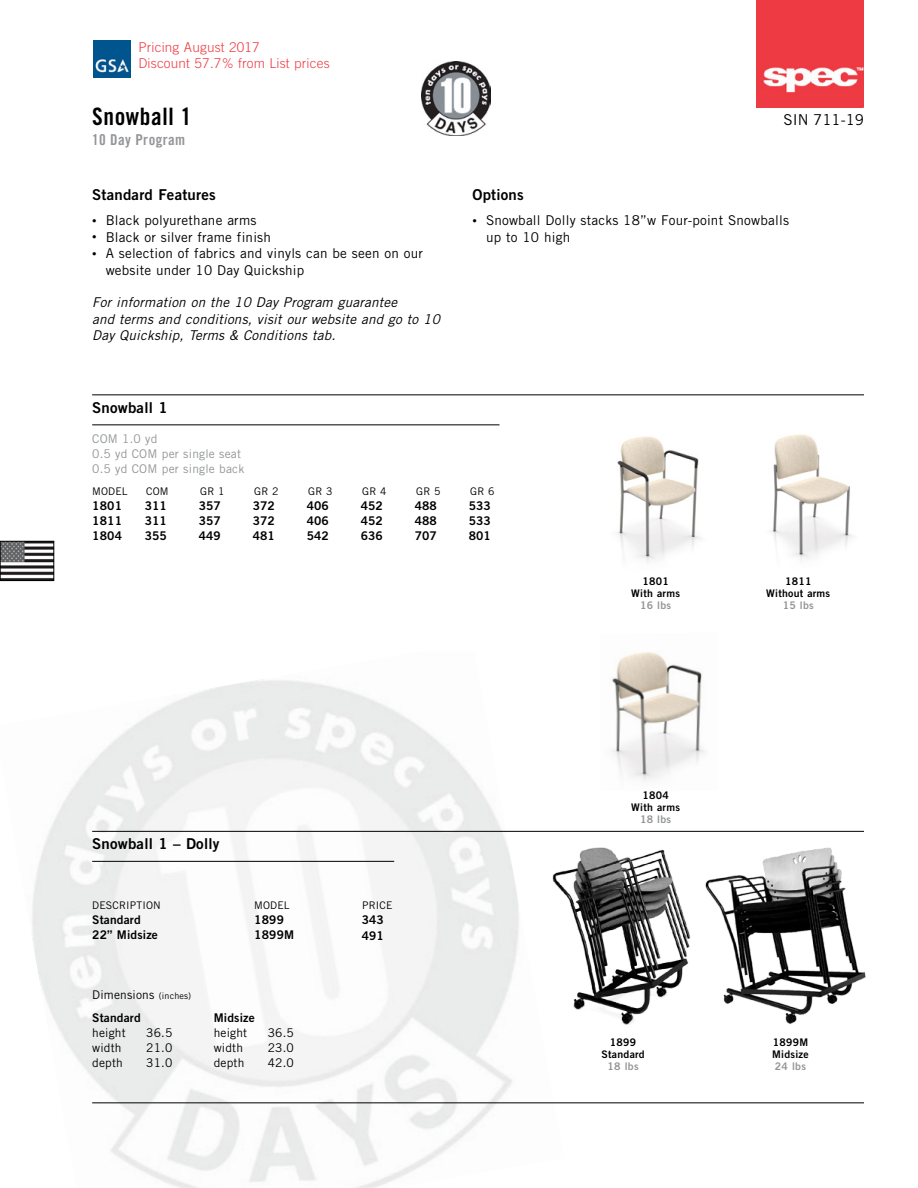
<style>
.page{position:relative;width:918px;height:1188px;background:#fff}
.page>*{position:absolute;margin:0;border:0;box-sizing:border-box;transform-origin:0 0}
.t1{font:24px "Trade Gothic LT Std Bd Cn 20";letter-spacing:.025em;color:#000}
.t2{font:15px "Trade Gothic LT Std Bd 2";letter-spacing:.015em;color:#000}
.t3{font:15px "Trade Gothic LT Std Bd Cn 20";letter-spacing:.025em;color:#939598}
.t4{font:15px "Trade Gothic LT Std";color:#000}
.t5{font:13.5px/16.5px "Trade Gothic LT Std";letter-spacing:.015em;color:#000}
.t6{font:italic 13.5px/16.5px "Trade Gothic LT Std";letter-spacing:.015em;color:#000}
.t7{font:300 13.5px/16.5px "Trade Gothic LT Std";letter-spacing:.015em;color:#ef3a42}
.t8{font:12px/15px "Trade Gothic LT Std Bd 2";color:#000;text-align:justify}
.t9{font:12px "Trade Gothic LT Std";letter-spacing:.015em;color:#000}
.t10{font:12px/15px "Trade Gothic LT Std";letter-spacing:.015em;color:#939598}
.t11{font:10.5px/12px "Trade Gothic LT Std Bd 2";letter-spacing:.025em;color:#000;text-align:center}
.t12{font:10.5px "Trade Gothic LT Std";letter-spacing:.015em;color:#000}
.t13{font:10.5px "Trade Gothic LT Std Bd 2";letter-spacing:.025em;color:#939598}
.s1{font-size:9px}
</style>
<div class="page">
<img style="left:757px;top:0;width:107px;height:108px">
<img style="left:2px;top:543px;width:50px;height:36px">
<div style="left:0;top:541px;width:54px;height:40px;border:1px solid #000"></div>
<img style="left:93px;top:40px;width:37px;height:37px">
<img style="left:32px;top:679px;width:532px;height:509px">
<img style="left:421px;top:61px;width:69px;height:74px">
<hr style="left:92px;top:395px;width:772px;height:1px;background:#000">
<hr style="left:92px;top:425px;width:407px;height:1px;background:#000">
<hr style="left:92px;top:831px;width:772px;height:1px;background:#000">
<hr style="left:92px;top:861px;width:302px;height:1px;background:#000">
<hr style="left:92px;top:1103px;width:772px;height:1px;background:#000">
<img style="left:616px;top:436px;width:84px;height:126px">
<img style="left:771px;top:434px;width:81px;height:126px">
<img style="left:612px;top:652px;width:93px;height:129px">
<img style="left:549px;top:845px;width:142px;height:188px">
<img style="left:705px;top:847px;width:161px;height:177px">
<p class="t7" style="left:138px;top:39px;width:193px">Pricing August 2017<br>Discount 57.7% from List prices</p>
<h1 class="t1" style="left:92px;top:102px;width:101px">Snowball 1</h1>
<p class="t3" style="left:92px;top:130px;width:94px">10 Day Program</p>
<p class="t2" style="left:92px;top:186px;width:125px">Standard Features</p>
<p class="t5" style="left:92px;top:212px;width:166px"><span class="s1">•</span> Black polyurethane arms</p>
<p class="t5" style="left:92px;top:228px;width:180px"><span class="s1">•</span> Black or silver frame finish</p>
<p class="t5" style="left:106px;top:245px;width:319px;text-indent:-14px"><span class="s1">•</span> A selection of fabrics and vinyls can be seen on our website under 10 Day Quickship</p>
<p class="t6" style="left:92px;top:295px;width:349px">For information on the 10 Day Program guarantee<br>and terms and conditions, visit our website and go to 10<br>Day Quickship, Terms &amp; Conditions tab.</p>
<p class="t4" style="left:784px;top:111px;width:82px">SIN 711-19</p>
<p class="t2" style="left:472px;top:186px;width:53px">Options</p>
<p class="t5" style="left:486px;top:212px;width:304px;text-indent:-14px"><span class="s1">•</span> Snowball Dolly stacks 18”w Four-point Snowballs up to 10 high</p>
<p class="t2" style="left:92px;top:398px;width:77px">Snowball 1</p>
<p class="t10" style="left:92px;top:431px;width:154px">COM 1.0 yd<br>0.5 yd COM per single seat<br>0.5 yd COM per single back</p>
<p class="t12" style="left:92px;top:485px;width:37px">MODEL</p>
<p class="t12" style="left:146px;top:485px;width:24px">COM</p>
<p class="t12" style="left:200px;top:485px;width:26px">GR 1</p>
<p class="t12" style="left:254px;top:485px;width:26px">GR 2</p>
<p class="t12" style="left:308px;top:485px;width:26px">GR 3</p>
<p class="t12" style="left:362px;top:485px;width:26px">GR 4</p>
<p class="t12" style="left:416px;top:485px;width:26px">GR 5</p>
<p class="t12" style="left:470px;top:485px;width:26px">GR 6</p>
<p class="t8" style="left:92px;top:498px;width:31px">1801<br>1811<br>1804</p>
<p class="t8" style="left:145px;top:498px;width:23px">311</p>
<p class="t8" style="left:199px;top:498px;width:23px">357</p>
<p class="t8" style="left:253px;top:498px;width:23px">372</p>
<p class="t8" style="left:307px;top:498px;width:23px">406</p>
<p class="t8" style="left:361px;top:498px;width:23px">452</p>
<p class="t8" style="left:415px;top:498px;width:23px">488</p>
<p class="t8" style="left:469px;top:498px;width:23px">533</p>
<p class="t8" style="left:145px;top:513px;width:23px">311</p>
<p class="t8" style="left:199px;top:513px;width:23px">357</p>
<p class="t8" style="left:253px;top:513px;width:23px">372</p>
<p class="t8" style="left:307px;top:513px;width:23px">406</p>
<p class="t8" style="left:361px;top:513px;width:23px">452</p>
<p class="t8" style="left:415px;top:513px;width:23px">488</p>
<p class="t8" style="left:469px;top:513px;width:23px">533</p>
<p class="t8" style="left:145px;top:528px;width:23px">355</p>
<p class="t8" style="left:199px;top:528px;width:23px">449</p>
<p class="t8" style="left:253px;top:528px;width:23px">481</p>
<p class="t8" style="left:307px;top:528px;width:23px">542</p>
<p class="t8" style="left:361px;top:528px;width:23px">636</p>
<p class="t8" style="left:415px;top:528px;width:23px">707</p>
<p class="t8" style="left:469px;top:528px;width:23px">801</p>
<p class="t2" style="left:92px;top:835px;width:129px">Snowball 1 – Dolly</p>
<p class="t12" style="left:92px;top:899px;width:70px">DESCRIPTION</p>
<p class="t12" style="left:254px;top:899px;width:37px">MODEL</p>
<p class="t12" style="left:362px;top:899px;width:32px">PRICE</p>
<p class="t8" style="left:92px;top:912px;width:50px">Standard</p>
<p class="t8" style="left:254px;top:912px;width:31px">1899</p>
<p class="t8" style="left:92px;top:927px;width:67px">22” Midsize</p>
<p class="t8" style="left:254px;top:927px;width:42px">1899M</p>
<p class="t8" style="left:362px;top:912px;width:23px;line-height:15.5px">343<br>491</p>
<p class="t9" style="left:92px;top:988px;width:101px">Dimensions <span class="s1">(inches)</span></p>
<p class="t8" style="left:92px;top:1010px;width:50px">Standard</p>
<p class="t8" style="left:214px;top:1010px;width:43px">Midsize</p>
<p class="t9" style="left:92px;top:1025px;width:35px">height</p>
<p class="t9" style="left:146px;top:1025px;width:28px">36.5</p>
<p class="t9" style="left:214px;top:1025px;width:35px">height</p>
<p class="t9" style="left:268px;top:1025px;width:28px">36.5</p>
<p class="t9" style="left:92px;top:1040px;width:31px">width</p>
<p class="t9" style="left:146px;top:1040px;width:28px">21.0</p>
<p class="t9" style="left:214px;top:1040px;width:31px">width</p>
<p class="t9" style="left:268px;top:1040px;width:28px">23.0</p>
<p class="t9" style="left:92px;top:1055px;width:32px">depth</p>
<p class="t9" style="left:146px;top:1055px;width:28px">31.0</p>
<p class="t9" style="left:214px;top:1055px;width:32px">depth</p>
<p class="t9" style="left:268px;top:1055px;width:28px">42.0</p>
<p class="t11" style="left:631px;top:575px;width:50px">1801<br>With arms</p>
<p class="t13" style="left:640px;top:599px;width:33px">16 lbs</p>
<p class="t11" style="left:631px;top:789px;width:50px">1804<br>With arms</p>
<p class="t13" style="left:640px;top:812px;width:33px">18 lbs</p>
<p class="t11" style="left:602px;top:1036px;width:45px">1899<br>Standard</p>
<p class="t13" style="left:608px;top:1059px;width:33px">18 lbs</p>
<p class="t11" style="left:766px;top:575px;width:66px">1811<br>Without arms</p>
<p class="t13" style="left:783px;top:599px;width:33px">15 lbs</p>
<p class="t11" style="left:772px;top:1036px;width:38px;text-align:left">1899M<br>Midsize</p>
<p class="t13" style="left:775px;top:1059px;width:33px">24 lbs</p>
</div>
